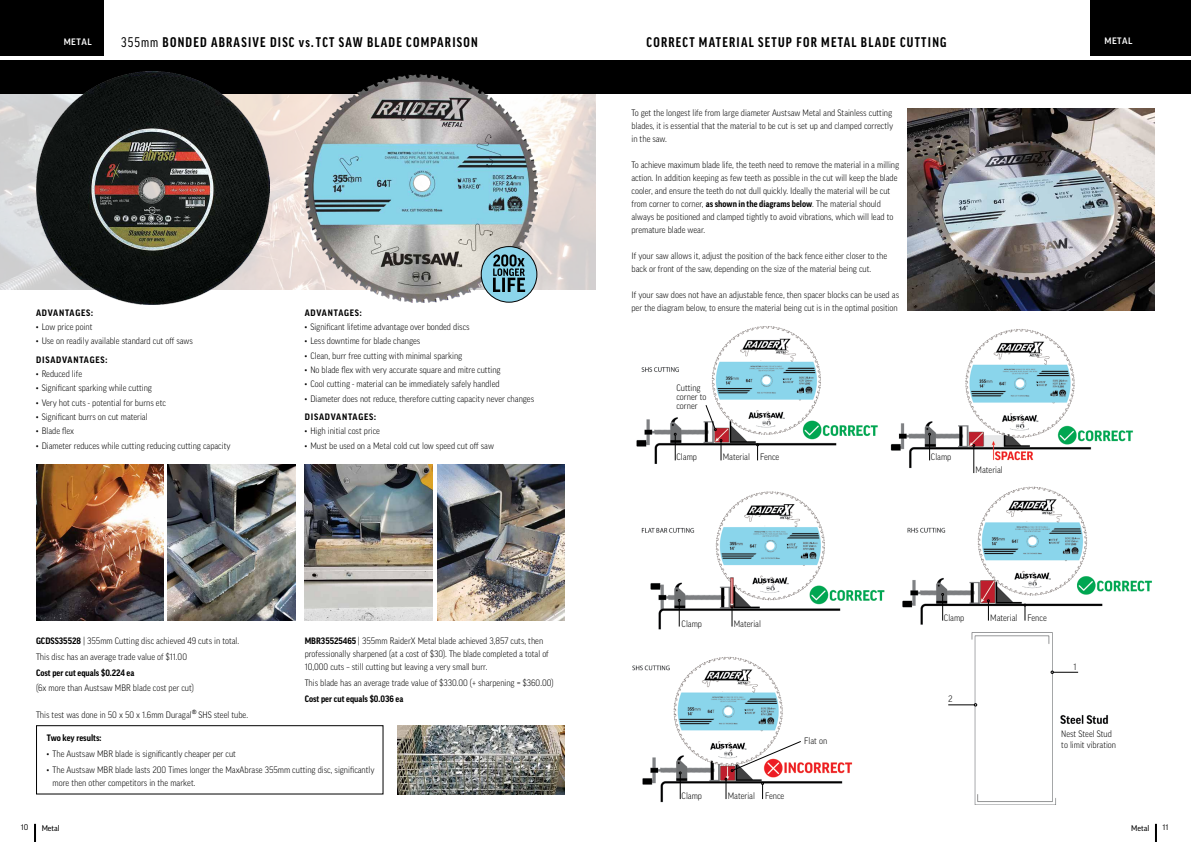
<style>
.page{position:relative;width:1191px;height:842px;background:#fff}
.page>*{position:absolute;margin:0;border:0;box-sizing:border-box;transform-origin:0 0}
.t1{font:700 condensed 13.5px "Good OT";letter-spacing:.09em;color:#000}
.t2{font:300 9px/13px "Good OT Narr";color:#000}
.t3{font:700 9px "Good OT Narr";color:#000}
.t4{font:700 9px "Good OT Narr";letter-spacing:.09em;color:#000}
.t5{font:500 9px "Good OT";letter-spacing:.05em;color:#fff}
.t6{font:8px "Good OT News";color:#000}
.t7{font:8px "Good OT";color:#000}
.s1{font-family:"Good OT Cond News";font-weight:400;font-stretch:normal}
.s2{font-weight:700}
</style>
<div class="page">
<img style="left:0;top:94px;width:595px;height:196px">
<div style="left:1090px;top:0;width:101px;height:55px;background:#000"></div>
<div style="left:0;top:0;width:104px;height:56px;background:#000"></div>
<div style="left:0;top:60px;width:1191px;height:34px;background:#000"></div>
<svg style="left:1155px;top:824px;width:2px;height:18px"></svg>
<svg style="left:34px;top:824px;width:2px;height:18px"></svg>
<img style="left:305px;top:74px;width:233px;height:228px">
<img style="left:36px;top:72px;width:233px;height:233px">
<img style="left:36px;top:464px;width:128px;height:156px">
<img style="left:305px;top:464px;width:127px;height:157px">
<img style="left:437px;top:464px;width:128px;height:156px">
<img style="left:168px;top:464px;width:127px;height:156px">
<img style="left:398px;top:725px;width:167px;height:69px">
<div style="left:36px;top:725px;width:347px;height:69px;border:1px solid #000"></div>
<img style="left:632px;top:326px;width:520px;height:479px">
<img style="left:907px;top:108px;width:248px;height:203px">
<svg style="left:948px;top:703px;width:29px;height:3px"></svg>
<svg style="left:1050px;top:671px;width:28px;height:3px"></svg>
<div style="left:481px;top:247px;width:56px;height:55px;background:#8cd5eb;border-radius:50%"></div>
<div style="left:481px;top:246px;width:56px;height:57px;border:1px solid #000;border-radius:50%"></div>
<svg style="left:493px;top:254px;width:32px;height:38px"></svg>
<svg style="left:720px;top:439px;width:2px;height:21px"></svg>
<svg style="left:725px;top:778px;width:2px;height:21px"></svg>
<svg style="left:987px;top:599px;width:2px;height:22px"></svg>
<svg style="left:731px;top:605px;width:2px;height:21px"></svg>
<svg style="left:972px;top:444px;width:3px;height:29px"></svg>
<svg style="left:756px;top:444px;width:2px;height:16px"></svg>
<svg style="left:761px;top:782px;width:2px;height:17px"></svg>
<svg style="left:1023px;top:604px;width:3px;height:17px"></svg>
<svg style="left:674px;top:433px;width:2px;height:27px"></svg>
<svg style="left:679px;top:772px;width:2px;height:27px"></svg>
<svg style="left:941px;top:593px;width:3px;height:28px"></svg>
<svg style="left:678px;top:599px;width:2px;height:27px"></svg>
<svg style="left:928px;top:433px;width:2px;height:27px"></svg>
<svg style="left:705px;top:405px;width:11px;height:26px"></svg>
<svg style="left:730px;top:741px;width:71px;height:31px"></svg>
<p class="t5" style="left:64px;top:37px;width:29px">METAL</p>
<h1 class="t1" style="left:121px;top:35px;width:358px"><span class="s1">355mm</span> BONDED ABRASIVE DISC vs. TCT SAW BLADE COMPARISON</h1>
<h1 class="t1" style="left:646px;top:35px;width:301px">CORRECT MATERIAL SETUP FOR METAL BLADE CUTTING</h1>
<p class="t5" style="left:1104px;top:36px;width:29px">METAL</p>
<p class="t4" style="left:36px;top:308px;width:58px">ADVANTAGES:</p>
<p class="t2" style="left:36px;top:320px;width:58px">• Low price point</p>
<p class="t2" style="left:36px;top:335px;width:158px">• Use on readily available standard cut off saws</p>
<p class="t4" style="left:36px;top:355px;width:73px">DISADVANTAGES:</p>
<p class="t2" style="left:36px;top:367px;width:48px">• Reduced life</p>
<p class="t2" style="left:36px;top:382px;width:118px">• Significant sparking while cutting</p>
<p class="t2" style="left:36px;top:396px;width:131px">• Very hot cuts - potential for burns etc</p>
<p class="t2" style="left:36px;top:410px;width:113px">• Significant burrs on cut material</p>
<p class="t2" style="left:36px;top:425px;width:40px">• Blade flex</p>
<p class="t2" style="left:36px;top:439px;width:196px">• Diameter reduces while cutting reducing cutting capacity</p>
<p class="t4" style="left:305px;top:308px;width:59px">ADVANTAGES:</p>
<p class="t2" style="left:305px;top:320px;width:166px">• Significant lifetime advantage over bonded discs</p>
<p class="t2" style="left:305px;top:335px;width:117px">• Less downtime for blade changes</p>
<p class="t2" style="left:305px;top:349px;width:159px">• Clean, burr free cutting with minimal sparking</p>
<p class="t2" style="left:305px;top:363px;width:197px">• No blade flex with very accurate square and mitre cutting</p>
<p class="t2" style="left:305px;top:378px;width:196px">• Cool cutting - material can be immediately safely handled</p>
<p class="t2" style="left:305px;top:392px;width:231px">• Diameter does not reduce, therefore cutting capacity never changes</p>
<p class="t4" style="left:305px;top:412px;width:73px">DISADVANTAGES:</p>
<p class="t2" style="left:305px;top:425px;width:77px">• High initial cost price</p>
<p class="t2" style="left:305px;top:439px;width:191px">• Must be used on a Metal cold cut low speed cut off saw</p>
<p class="t2" style="left:36px;top:633px;width:205px;line-height:15.8px"><span class="s2">GCDSS35528</span> | 355mm Cutting disc achieved 49 cuts in total.<br>This disc has an average trade value of $11.00</p>
<p class="t3" style="left:36px;top:667px;width:100px">Cost per cut equals $0.224 ea</p>
<p class="t2" style="left:36px;top:682px;width:159px">(6x more than Austsaw MBR blade cost per cut)</p>
<p class="t2" style="left:305px;top:634px;width:246px"><span class="s2">MBR35525465</span> | 355mm RaiderX Metal blade achieved 3,857 cuts, then professionally sharpened (at a cost of $30). The blade completed a total of<br>10,000 cuts – still cutting but leaving a very small burr.</p>
<p class="t2" style="left:305px;top:676px;width:250px">This blade has an average trade value of $330.00 (+ sharpening = $360.00)</p>
<p class="t3" style="left:305px;top:693px;width:100px">Cost per cut equals $0.036 ea</p>
<p class="t2" style="left:36px;top:708px;width:214px">This test was done in 50 x 50 x 1.6mm Duragal<sup>®</sup> SHS steel tube.</p>
<p class="t3" style="left:47px;top:733px;width:56px">Two key results:</p>
<p class="t2" style="left:47px;top:747px;width:191px">• The Austsaw MBR blade is significantly cheaper per cut</p>
<p class="t2" style="left:53px;top:763px;width:323px;text-indent:-6px">• The Austsaw MBR blade lasts 200 Times longer the MaxAbrase 355mm cutting disc, significantly more then other competitors in the market.</p>
<p class="t2" style="left:631px;top:106px;width:263px;text-align:justify">To get the longest life from large diameter Austsaw Metal and Stainless cutting blades, it is essential that the material to be cut is set up and clamped correctly in the saw.</p>
<p class="t2" style="left:631px;top:158px;width:269px">To achieve maximum blade life, the teeth need to remove the material in a milling action. In addition keeping as few teeth as possible in the cut will keep the blade cooler, and ensure the teeth do not dull quickly. Ideally the material will be cut from corner to corner, <span class="s2">as shown in the diagrams below</span>. The material should always be positioned and clamped tightly to avoid vibrations, which will lead to premature blade wear.</p>
<p class="t2" style="left:631px;top:249px;width:257px">If your saw allows it, adjust the position of the back fence either closer to the back or front of the saw, depending on the size of the material being cut.</p>
<p class="t2" style="left:631px;top:288px;width:269px">If your saw does not have an adjustable fence, then spacer blocks can be used as per the diagram below, to ensure the material being cut is in the optimal position</p>
<p class="t2" style="left:676px;top:383px;width:31px;line-height:9px">Cutting corner to corner</p>
<p class="t2" style="left:676px;top:451px;width:22px">Clamp</p>
<p class="t2" style="left:723px;top:451px;width:29px">Material</p>
<p class="t2" style="left:760px;top:451px;width:21px">Fence</p>
<p class="t2" style="left:931px;top:451px;width:22px">Clamp</p>
<p class="t2" style="left:975px;top:463px;width:29px">Material</p>
<p class="t2" style="left:681px;top:617px;width:22px">Clamp</p>
<p class="t2" style="left:734px;top:617px;width:29px">Material</p>
<p class="t2" style="left:681px;top:789px;width:22px">Clamp</p>
<p class="t2" style="left:728px;top:789px;width:29px">Material</p>
<p class="t2" style="left:765px;top:789px;width:21px">Fence</p>
<p class="t2" style="left:804px;top:734px;width:24px">Flat on</p>
<p class="t2" style="left:944px;top:611px;width:22px">Clamp</p>
<p class="t2" style="left:948px;top:692px;width:6px">2</p>
<p class="t2" style="left:990px;top:611px;width:29px">Material</p>
<p class="t2" style="left:1027px;top:611px;width:21px">Fence</p>
<p class="t2" style="left:1073px;top:660px;width:5px">1</p>
<p class="t2" style="left:1061px;top:729px;width:56px;line-height:11px">Nest Steel Stud to limit vibration</p>
<p class="t7" style="left:21px;top:823px;width:9px">10</p>
<p class="t6" style="left:42px;top:823px;width:20px">Metal</p>
<p class="t6" style="left:1131px;top:823px;width:20px">Metal</p>
<p class="t7" style="left:1162px;top:823px;width:7px">11</p>
</div>
